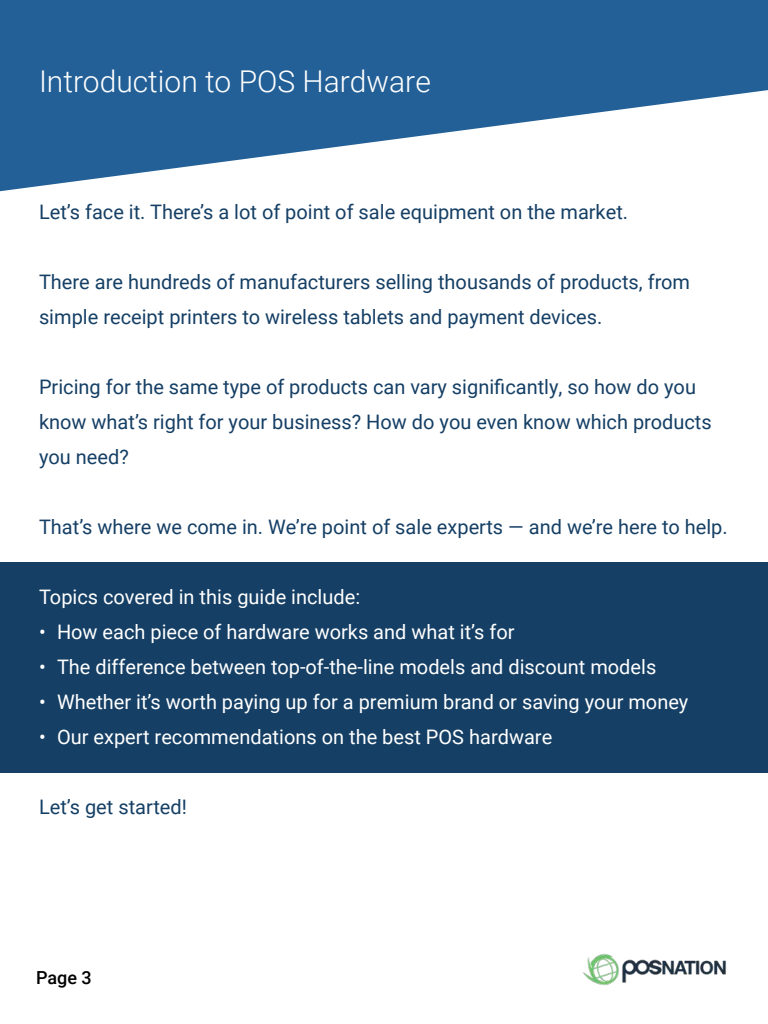
<style>
.page{position:relative;width:768px;height:1024px;background:#fff}
.page>*{position:absolute;margin:0;border:0;box-sizing:border-box;transform-origin:0 0}
.t1{font:300 30px "Roboto";color:#fff}
.t2{font:20px/35px "Roboto";color:#153f65}
.t3{font:20px "Roboto";color:#fff}
.t4{font:500 18px "Roboto";color:#000}
</style>
<div class="page">
<svg style="left:0;top:0;width:768px;height:191px;fill:#236097"></svg>
<div style="left:0;top:562px;width:768px;height:210px;background:#153f65"></div>
<img style="left:582px;top:954px;width:144px;height:31px">
<h1 class="t1" style="left:39px;top:61px;width:393px">Introduction to POS Hardware</h1>
<p class="t2" style="left:39px;top:194px;width:591px">Let’s face it. There’s a lot of point of sale equipment on the market.</p>
<p class="t2" style="left:39px;top:264px;width:653px">There are hundreds of manufacturers selling thousands of products, from simple receipt printers to wireless tablets and payment devices.</p>
<p class="t2" style="left:39px;top:369px;width:674px">Pricing for the same type of products can vary significantly, so how do you know what’s right for your business? How do you even know which products you need?</p>
<p class="t2" style="left:39px;top:509px;width:690px">That’s where we come in. We’re point of sale experts — and we’re here to help.</p>
<p class="t3" style="left:39px;top:583px;width:323px">Topics covered in this guide include:</p>
<p class="t3" style="left:39px;top:618px;width:477px">• How each piece of hardware works and what it’s for</p>
<p class="t3" style="left:39px;top:653px;width:619px">• The difference between top-of-the-line models and discount models</p>
<p class="t3" style="left:39px;top:688px;width:651px">• Whether it’s worth paying up for a premium brand or saving your money</p>
<p class="t3" style="left:39px;top:723px;width:515px">• Our expert recommendations on the best POS hardware</p>
<p class="t2" style="left:39px;top:789px;width:149px">Let’s get started!</p>
<p class="t4" style="left:36px;top:965px;width:57px">Page 3</p>
</div>
